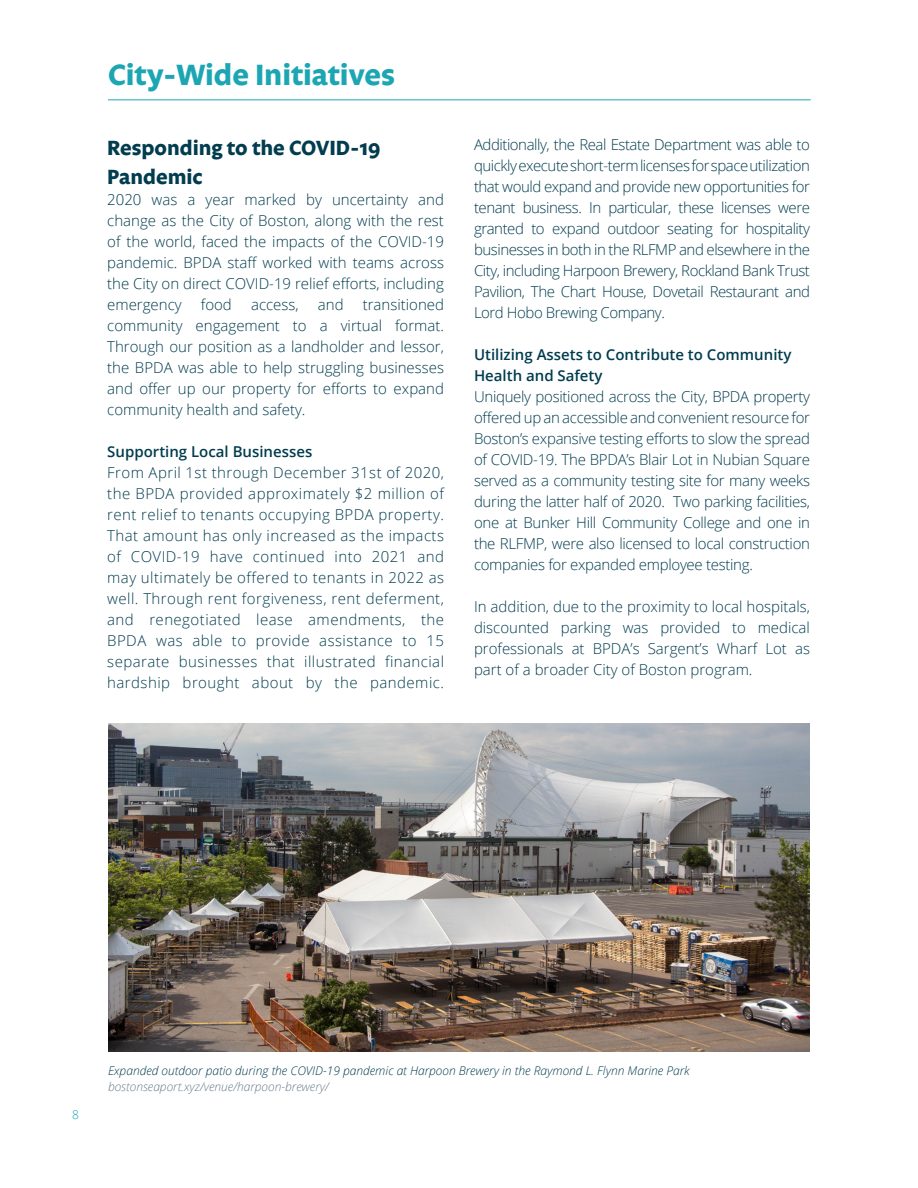
<style>
.page{position:relative;width:918px;height:1188px;background:#fff}
.page>*{position:absolute;margin:0;border:0;box-sizing:border-box;transform-origin:0 0}
.Section_Title__TOC_t{font:700 30px "Legato OT";color:#1ca6b3}
.Body{font:700 21px/28.5px "Legato OT";color:#013c4f}
.Body-2{font:300 15px/21px "Open Sans";color:#013c4f;text-align:justify}
.Sub_Section_Title{font:600 15px/21px "Open Sans";color:#013c4f}
.t1{font:italic 300 12px/16.5px "Open Sans";color:#013c4f}
.t2{font:300 12px "Open Sans";color:#1ca6b3}
.s1{color:#6b7c8b}
</style>
<div class="page">
<img style="left:108px;top:724px;width:702px;height:328px">
<hr style="left:108px;top:100px;width:703px;height:1px;background:#1ca6b3">
<p class="Section_Title__TOC_t" style="left:108px;top:57px;width:289px">City-Wide Initiatives</p>
<p class="Body" style="left:107px;top:135px;width:275px">Responding to the COVID-19<br>Pandemic</p>
<p class="Body-2" style="left:107px;top:188px;width:338px">2020 was a year marked by uncertainty and change as the City of Boston, along with the rest of the world, faced the impacts of the COVID-19 pandemic. BPDA staff worked with teams across the City on direct COVID-19 relief efforts, including emergency</p>
<p class="Body-2" style="left:201px;top:293px;width:33px">food</p>
<p class="Body-2" style="left:251px;top:293px;width:49px">access,</p>
<p class="Body-2" style="left:318px;top:293px;width:27px">and</p>
<p class="Body-2" style="left:107px;top:293px;width:338px;text-indent:256px">transitioned community engagement to a virtual format.<br>Through our position as a landholder and lessor, the BPDA was able to help struggling businesses and offer up our property for efforts to expand community health and safety.</p>
<p class="Sub_Section_Title" style="left:107px;top:440px;width:207px">Supporting Local Businesses</p>
<p class="Body-2" style="left:107px;top:461px;width:338px">From April 1st through December 31st of 2020, the BPDA provided approximately $2 million of rent relief to tenants occupying BPDA property.<br>That amount has only increased as the impacts of COVID-19 have continued into 2021 and may ultimately be offered to tenants in 2022 as well. Through rent forgiveness, rent deferment, and renegotiated lease amendments, the BPDA was able to provide assistance to 15 separate businesses that illustrated financial hardship brought about by the pandemic.</p>
<p class="Body-2" style="left:474px;top:134px;width:338px">Additionally, the Real Estate Department was able to quickly execute short-term licenses for space utilization that would expand and provide new opportunities for tenant business. In particular, these licenses were granted to expand outdoor seating for hospitality businesses in both in the RLFMP and elsewhere in the City, including Harpoon Brewery, Rockland Bank Trust Pavilion, The Chart House, Dovetail Restaurant and Lord Hobo Brewing Company.</p>
<p class="Sub_Section_Title" style="left:474px;top:344px;width:319px">Utilizing Assets to Contribute to Community<br>Health and Safety</p>
<p class="Body-2" style="left:474px;top:386px;width:338px">Uniquely positioned across the City, BPDA property offered up an accessible and convenient resource for Boston’s expansive testing efforts to slow the spread of COVID-19. The BPDA’s Blair Lot in Nubian Square served as a community testing site for many weeks during the latter half of 2020. Two parking facilities, one at Bunker Hill Community College and one in the RLFMP, were also licensed to local construction companies for expanded employee testing.</p>
<p class="Body-2" style="left:474px;top:596px;width:338px">In addition, due to the proximity to local hospitals, discounted parking was provided to medical professionals at BPDA’s Sargent’s Wharf Lot as part of a broader City of Boston program.</p>
<p class="t2" style="left:72px;top:1106px;width:8px">8</p>
<p class="t1" style="left:108px;top:1062px;width:583px">Expanded outdoor patio during the COVID-19 pandemic at Harpoon Brewery in the Raymond L. Flynn Marine Park <span class="s1">bostonseaport.xyz/venue/harpoon-brewery/</span></p>
</div>
